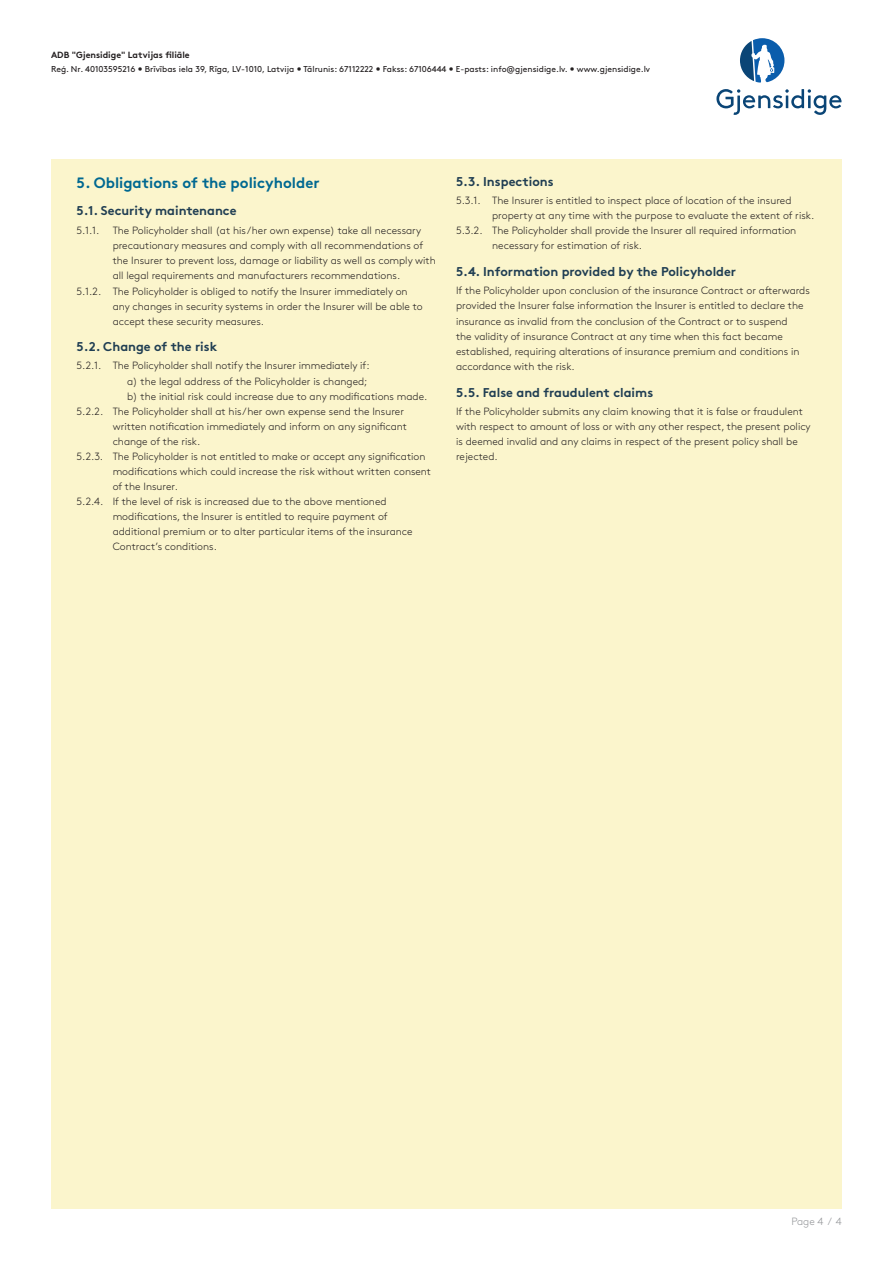
<style>
.page{position:relative;width:893px;height:1263px;background:#fff}
.page>*{position:absolute;margin:0;border:0;box-sizing:border-box;transform-origin:0 0}
.t1{font:700 15px "Gjen Brown OT";color:#006891}
.t2{font:700 12.75px "Gjen Brown OT";color:#203e53}
.t3{font:300 10.5px/15px "Gjen Brown OT";color:#231f20}
.t4{font:300 10.5px "Gjen Brown OT";color:#939598}
.t5{font:700 9px "Gjen Brown OT";color:#231f20}
.t6{font:8.55px "Gjen Brown OT";color:#231f20}
</style>
<div class="page">
<svg style="left:716px;top:89px;width:125px;height:26px"></svg>
<svg style="left:740px;top:38px;width:44px;height:45px"></svg>
<div style="left:51px;top:159px;width:791px;height:1050px;background:#fbf5cc"></div>
<p class="t5" style="left:51px;top:47px;width:140px">ADB "Gjensidige" Latvijas liāle</p>
<p class="t6" style="left:51px;top:63px;width:601px">Reģ. Nr. 40103595216 • Brīvības iela 39, Rīga, LV-1010, Latvija • Tālrunis: 67112222 • Fakss: 67106444 • E-pasts: info@gjensidige.lv. • www.gjensidige.lv</p>
<h1 class="t1" style="left:77px;top:171px;width:244px">5. Obligations of the policyholder</h1>
<p class="t2" style="left:77px;top:200px;width:162px">5.1. Security maintenance</p>
<p class="t3" style="left:77px;top:223px;width:24px">5.1.1.</p>
<p class="t3" style="left:113px;top:223px;width:310px">The Policyholder shall (at his/her own expense) take all necessary</p>
<p class="t3" style="left:113px;top:238px;width:312px">precautionary measures and comply with all recommendations of</p>
<p class="t3" style="left:113px;top:253px;width:325px">the Insurer to prevent loss, damage or liability as well as comply with</p>
<p class="t3" style="left:113px;top:268px;width:289px">all legal requirements and manufacturers recommendations.</p>
<p class="t3" style="left:77px;top:283px;width:333px">5.1.2. The Policyholder is obliged to notify the Insurer immediately on</p>
<p class="t3" style="left:113px;top:298px;width:312px">any changes in security systems in order the Insurer will be able to</p>
<p class="t3" style="left:113px;top:313px;width:153px">accept these security measures.</p>
<p class="t2" style="left:77px;top:337px;width:142px">5.2. Change of the risk</p>
<p class="t3" style="left:77px;top:358px;width:295px">5.2.1. The Policyholder shall notify the Insurer immediately if:</p>
<p class="t3" style="left:127px;top:373px;width:242px">a) the legal address of the Policyholder is changed;</p>
<p class="t3" style="left:127px;top:388px;width:302px">b) the initial risk could increase due to any modifications made.</p>
<p class="t3" style="left:77px;top:403px;width:329px">5.2.2. The Policyholder shall at his/her own expense send the Insurer</p>
<p class="t3" style="left:113px;top:418px;width:296px">written notification immediately and inform on any significant</p>
<p class="t3" style="left:113px;top:433px;width:89px">change of the risk.</p>
<p class="t3" style="left:77px;top:448px;width:351px">5.2.3. The Policyholder is not entitled to make or accept any signification</p>
<p class="t3" style="left:113px;top:463px;width:320px">modifications which could increase the risk without written consent</p>
<p class="t3" style="left:113px;top:478px;width:67px">of the Insurer.</p>
<p class="t3" style="left:77px;top:493px;width:312px">5.2.4. If the level of risk is increased due to the above mentioned</p>
<p class="t3" style="left:113px;top:508px;width:276px">modifications, the Insurer is entitled to require payment of</p>
<p class="t3" style="left:113px;top:523px;width:301px">additional premium or to alter particular items of the insurance</p>
<p class="t3" style="left:113px;top:538px;width:106px">Contract’s conditions.</p>
<p class="t2" style="left:456px;top:172px;width:99px">5.3. Inspections</p>
<p class="t3" style="left:456px;top:193px;width:337px">5.3.1. The Insurer is entitled to inspect place of location of the insured</p>
<p class="t3" style="left:492px;top:208px;width:324px">property at any time with the purpose to evaluate the extent of risk.</p>
<p class="t3" style="left:456px;top:223px;width:342px">5.3.2. The Policyholder shall provide the Insurer all required information</p>
<p class="t3" style="left:492px;top:238px;width:151px">necessary for estimation of risk.</p>
<p class="t2" style="left:456px;top:262px;width:282px">5.4. Information provided by the Policyholder</p>
<p class="t3" style="left:456px;top:283px;width:355px">If the Policyholder upon conclusion of the insurance Contract or afterwards provided the Insurer false information the Insurer is entitled to declare the insurance as invalid from the conclusion of the Contract or to suspend<br>the validity of insurance Contract at any time when this fact became established, requiring alterations of insurance premium and conditions in accordance with the risk.</p>
<p class="t2" style="left:456px;top:382px;width:199px">5.5. False and fraudulent claims</p>
<p class="t3" style="left:456px;top:403px;width:356px">If the Policyholder submits any claim knowing that it is false or fraudulent with respect to amount of loss or with any other respect, the present policy is deemed invalid and any claims in respect of the present policy shall be rejected.</p>
<p class="t4" style="left:791px;top:1213px;width:52px">Page 4 / 4</p>
</div>
